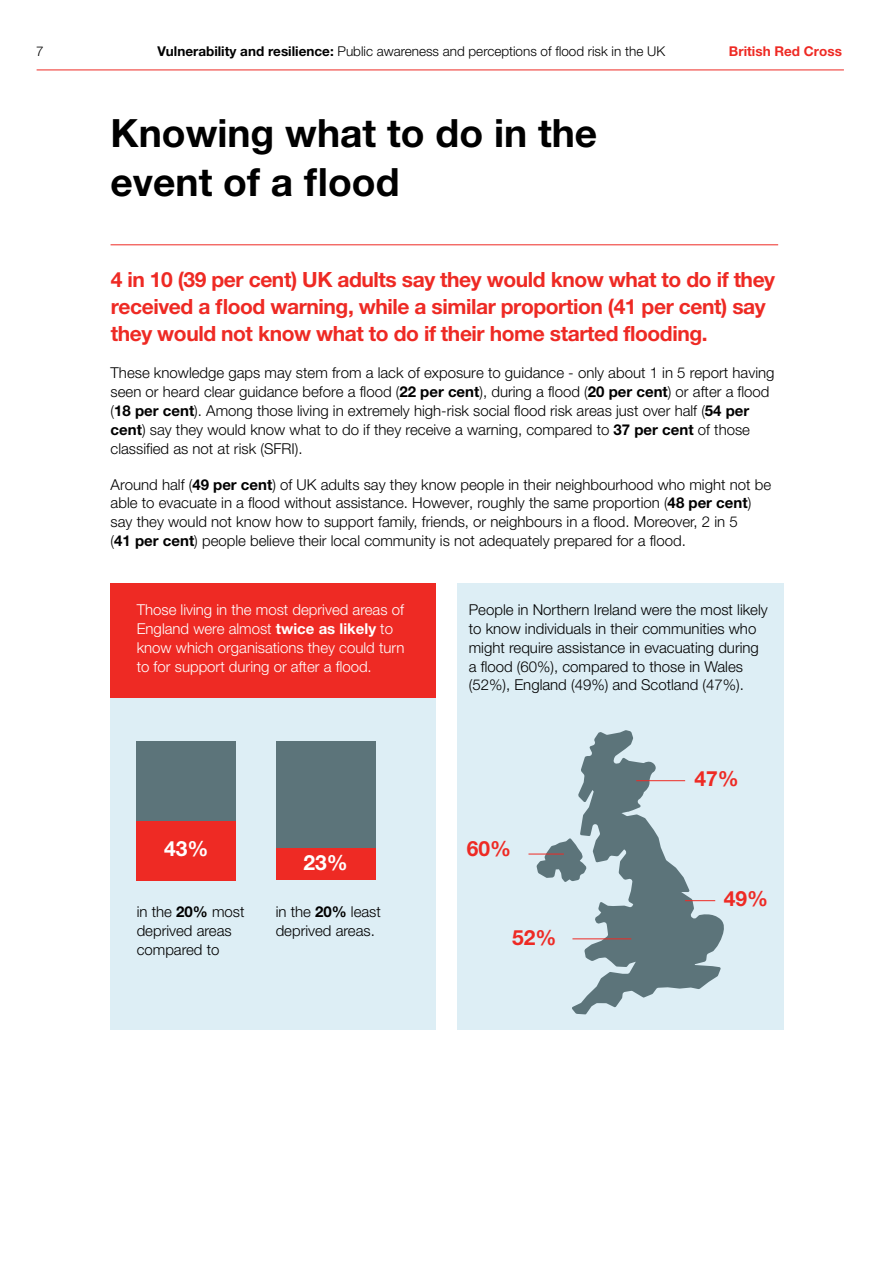
<style>
.page{position:relative;width:893px;height:1263px;background:#fff}
.page>*{position:absolute;margin:0;border:0;box-sizing:border-box;transform-origin:0 0}
.t1{font:700 39px/48.8px "Helvetica Neue LT Pro";color:#000}
.t2{font:700 21px/27px "Helvetica Neue LT Pro";letter-spacing:-.02em;color:#ee2a24}
.t3{font:700 21px "Helvetica Neue LT Pro";color:#fff}
.t4{font:300 15px/18.8px "Helvetica Neue LT Pro";color:#000}
.t5{font:300 15px/18.8px "Helvetica Neue LT Pro";color:#fff}
.t6{font:300 13.5px "Helvetica Neue LT Pro";color:#000}
.t7{font:700 13.5px "Helvetica Neue LT Pro";color:#ee2a24}
.s1{font-weight:700}
</style>
<div class="page">
<hr style="left:37px;top:70px;width:807px;height:1px;background:#ee2a24">
<div style="left:111px;top:689px;width:325px;height:340px;background:#ddeef5"></div>
<div style="left:457px;top:583px;width:326px;height:446px;background:#ddeef5"></div>
<div style="left:111px;top:583px;width:325px;height:115px;background:#ee2a24"></div>
<hr style="left:111px;top:245px;width:667px;height:1px;background:#ee2a24">
<svg style="left:536px;top:730px;width:188px;height:284px"></svg>
<hr style="left:572px;top:938px;width:59px;height:1px;background:#ee2a24">
<hr style="left:685px;top:900px;width:30px;height:1px;background:#ee2a24">
<hr style="left:636px;top:780px;width:49px;height:1px;background:#ee2a24">
<hr style="left:528px;top:854px;width:36px;height:1px;background:#ee2a24">
<div style="left:137px;top:741px;width:99px;height:139px;background:#5c747a"></div>
<div style="left:276px;top:741px;width:99px;height:139px;background:#5c747a"></div>
<div style="left:137px;top:821px;width:99px;height:59px;background:#ee2a24"></div>
<div style="left:276px;top:848px;width:99px;height:32px;background:#ee2a24"></div>
<p class="t6" style="left:36px;top:43px;width:9px">7</p>
<p class="t6" style="left:157px;top:42px;width:509px"><span class="s1">Vulnerability and resilience:</span> Public awareness and perceptions of flood risk in the UK</p>
<p class="t7" style="left:729px;top:42px;width:114px">British Red Cross</p>
<h1 class="t1" style="left:111px;top:108px;width:488px">Knowing what to do in the event of a flood</h1>
<h2 class="t2" style="left:111px;top:266px;width:666px">4 in 10 (39 per cent) UK adults say they would know what to do if they received a flood warning, while a similar proportion (41 per cent) say they would not know what to do if their home started flooding.</h2>
<p class="t4" style="left:111px;top:362px;width:665px">These knowledge gaps may stem from a lack of exposure to guidance - only about 1 in 5 report having seen or heard clear guidance before a flood (<span class="s1">22 per cent</span>), during a flood (<span class="s1">20 per cent</span>) or after a flood (<span class="s1">18 per cent</span>). Among those living in extremely high-risk social flood risk areas just over half (<span class="s1">54 per cent</span>) say they would know what to do if they receive a warning, compared to <span class="s1">37 per cent</span> of those classified as not at risk (SFRI).</p>
<p class="t4" style="left:111px;top:474px;width:662px">Around half (<span class="s1">49 per cent</span>) of UK adults say they know people in their neighbourhood who might not be able to evacuate in a flood without assistance. However, roughly the same proportion (<span class="s1">48 per cent</span>) say they would not know how to support family, friends, or neighbours in a flood. Moreover, 2 in 5<br>(<span class="s1">41 per cent</span>) people believe their local community is not adequately prepared for a flood.</p>
<p class="t5" style="left:137px;top:600px;width:269px">Those living in the most deprived areas of England were almost <span class="s1">twice as likely</span> to know which organisations they could turn to for support during or after a flood.</p>
<h2 class="t3" style="left:164px;top:835px;width:46px">43%</h2>
<h2 class="t3" style="left:303px;top:849px;width:46px">23%</h2>
<p class="t4" style="left:137px;top:902px;width:109px">in the <span class="s1">20%</span> most deprived areas compared to</p>
<p class="t4" style="left:276px;top:902px;width:107px;line-height:19.4px">in the <span class="s1">20%</span> least deprived areas.</p>
<p class="t4" style="left:469px;top:600px;width:300px">People in Northern Ireland were the most likely to know individuals in their communities who might require assistance in evacuating during a flood (60%), compared to those in Wales (52%), England (49%) and Scotland (47%).</p>
<h2 class="t2" style="left:467px;top:834px;width:46px">60%</h2>
<h2 class="t2" style="left:512px;top:923px;width:46px">52%</h2>
<h2 class="t2" style="left:694px;top:765px;width:46px">47%</h2>
<h2 class="t2" style="left:724px;top:884px;width:46px">49%</h2>
</div>
